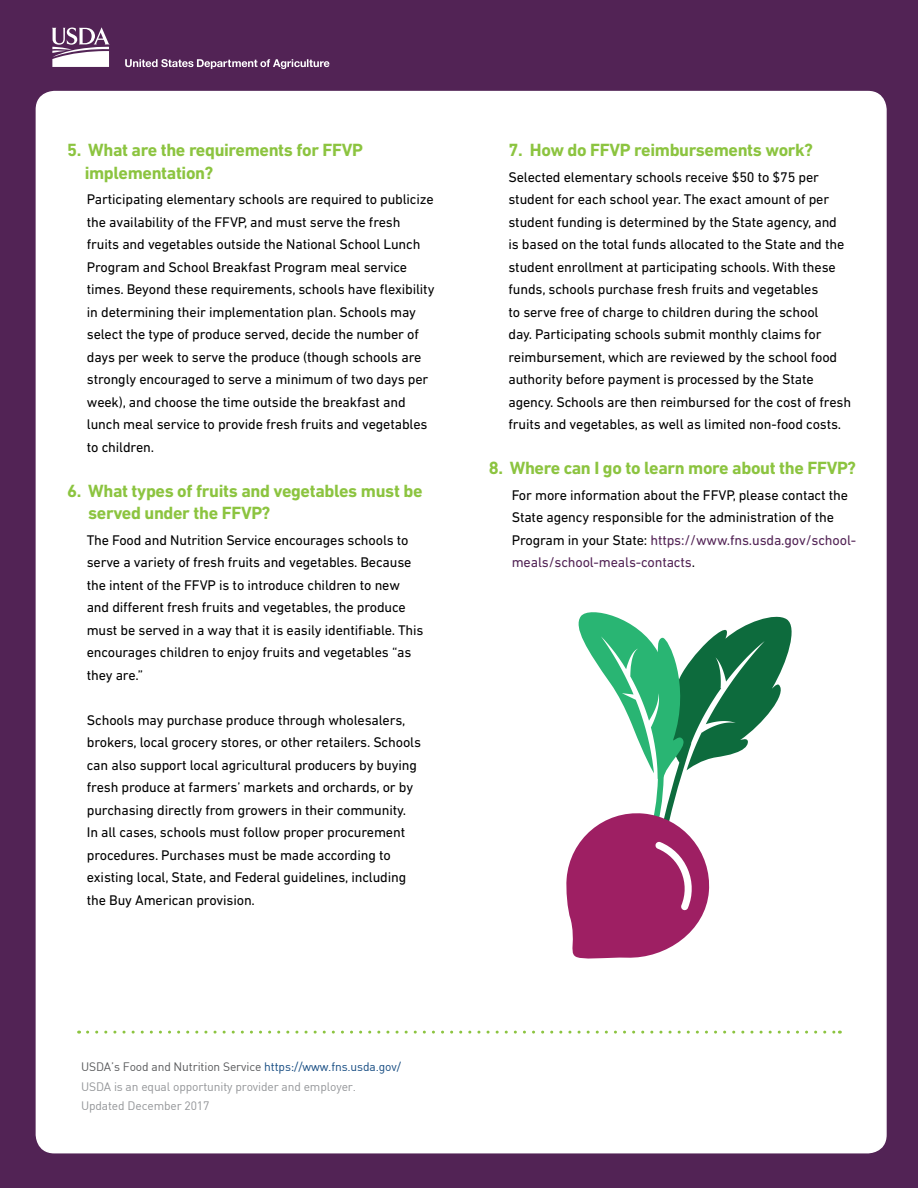
<style>
.page{position:relative;width:918px;height:1188px;background:#522355}
.page>*{position:absolute;margin:0;border:0;box-sizing:border-box;transform-origin:0 0}
.t1{font:700 18px/22.5px "DIN Next LT Pro";letter-spacing:-.02em;color:#8cc440}
.t2{font:14.25px/22.5px "DIN Next LT Pro";letter-spacing:-.01em;color:#000}
.t3{font:12px "DIN";letter-spacing:-.01em;color:#939598}
.t4{font:12px "DIN";letter-spacing:-.01em;color:#58595b}
.s1{color:#522355}
.s2{color:#124980}
</style>
<div class="page">
<div style="left:36px;top:92px;width:850px;height:1061px;background:#fff;border-radius:18px"></div>
<svg style="left:52px;top:27px;width:58px;height:40px"></svg>
<svg style="left:125px;top:59px;width:204px;height:10px"></svg>
<svg style="left:88px;top:1031px;width:752px;height:3px"></svg>
<svg style="left:566px;top:612px;width:226px;height:347px"></svg>
<h2 class="t1" style="left:85px;top:139px;width:280px;text-indent:-18px">5. What are the requirements for FFVP implementation?</h2>
<p class="t2" style="left:87px;top:188px;width:349px">Participating elementary schools are required to publicize the availability of the FFVP, and must serve the fresh fruits and vegetables outside the National School Lunch Program and School Breakfast Program meal service times. Beyond these requirements, schools have flexibility in determining their implementation plan. Schools may select the type of produce served, decide the number of days per week to serve the produce (though schools are strongly encouraged to serve a minimum of two days per week), and choose the time outside the breakfast and lunch meal service to provide fresh fruits and vegetables to children.</p>
<h2 class="t1" style="left:88px;top:479px;width:336px;text-indent:-21px">6. What types of fruits and vegetables must be served under the FFVP?</h2>
<p class="t2" style="left:87px;top:529px;width:338px">The Food and Nutrition Service encourages schools to serve a variety of fresh fruits and vegetables. Because the intent of the FFVP is to introduce children to new and different fresh fruits and vegetables, the produce must be served in a way that it is easily identifiable. This encourages children to enjoy fruits and vegetables “as they are.”</p>
<p class="t2" style="left:87px;top:709px;width:336px">Schools may purchase produce through wholesalers, brokers, local grocery stores, or other retailers. Schools can also support local agricultural producers by buying fresh produce at farmers’ markets and orchards, or by purchasing directly from growers in their community.<br>In all cases, schools must follow proper procurement procedures. Purchases must be made according to existing local, State, and Federal guidelines, including the Buy American provision.</p>
<h2 class="t1" style="left:508px;top:139px;width:306px">7. How do FFVP reimbursements work?</h2>
<p class="t2" style="left:508px;top:166px;width:344px">Selected elementary schools receive $50 to $75 per student for each school year. The exact amount of per student funding is determined by the State agency, and<br>is based on the total funds allocated to the State and the student enrollment at participating schools. With these funds, schools purchase fresh fruits and vegetables<br>to serve free of charge to children during the school<br>day. Participating schools submit monthly claims for reimbursement, which are reviewed by the school food authority before payment is processed by the State agency. Schools are then reimbursed for the cost of fresh fruits and vegetables, as well as limited non-food costs.</p>
<h2 class="t1" style="left:489px;top:457px;width:369px">8. Where can I go to learn more about the FFVP?</h2>
<p class="t2" style="left:512px;top:484px;width:346px">For more information about the FFVP, please contact the State agency responsible for the administration of the Program in your State: <span class="s1">https://www.fns.usda.gov/school&shy;meals/school-meals-contacts</span>.</p>
<p class="t4" style="left:81px;top:1060px;width:321px">USDA’s Food and Nutrition Service <span class="s2">https://www.fns.usda.gov/</span></p>
<p class="t3" style="left:81px;top:1079px;width:277px">USDA is an equal opportunity provider and employer.</p>
<p class="t3" style="left:81px;top:1099px;width:130px">Updated December 2017</p>
</div>
